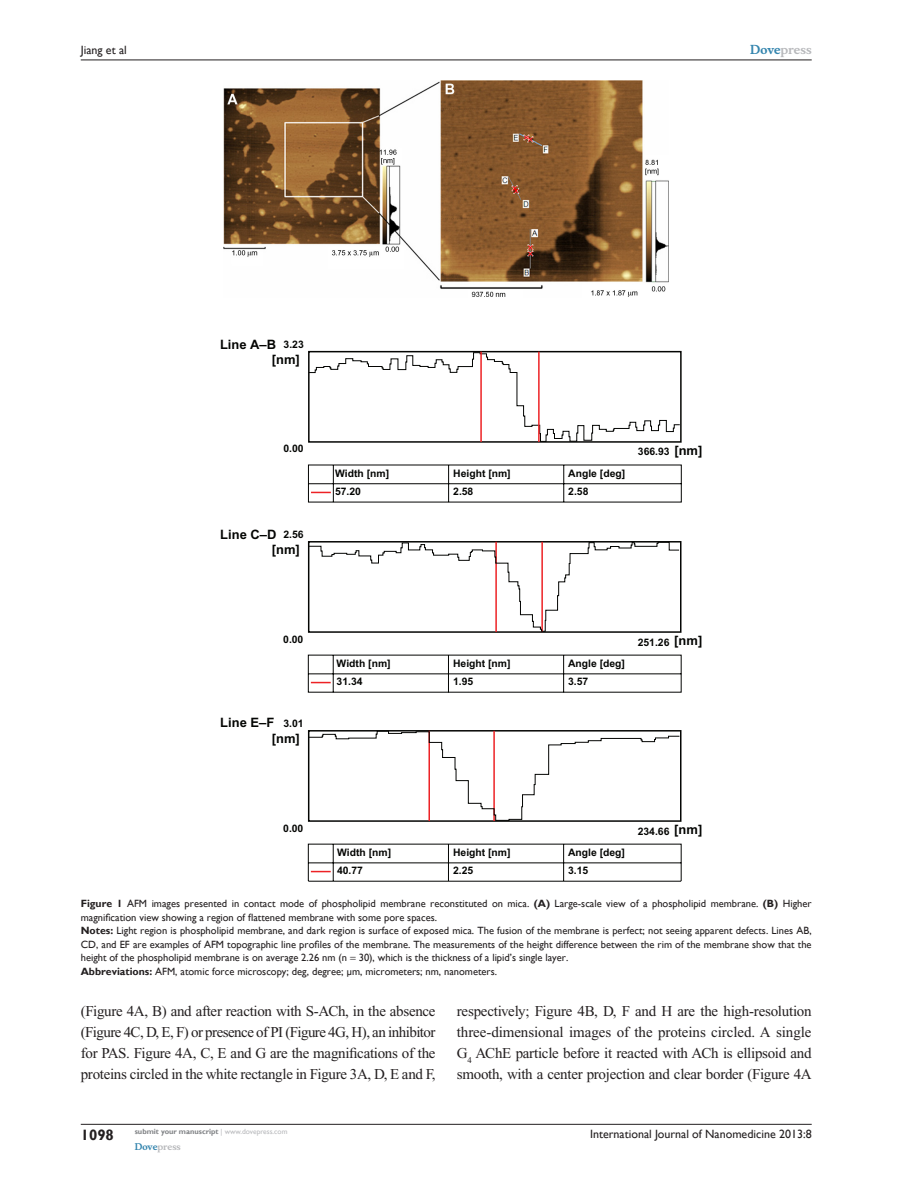
<style>
.page{position:relative;width:918px;height:1188px;background:#fff}
.page>*{position:absolute;margin:0;border:0;box-sizing:border-box;transform-origin:0 0}
.TxF{font:15px/21px "Times New Roman";letter-spacing:-.02em;color:#231f20;text-align:justify}
.t1{font:700 15px "Gill Sans";color:#231f20}
.t2{font:700 12.9px "Arial";color:#040503}
.t3{font:12px "Gill Sans";color:#231f20}
.t4{font:700 12px "Musee";color:#b8b9bc}
.FC{font:10.5px/13.5px "Gill Sans";color:#231f20}
.t5{font:700 10.35px/17.5px "Arial";color:#040503}
.t6{font:700 9px "Musee";color:#b8b9bc}
.t7{font:700 7.5px "Gill Sans";color:#808285}
.s1{color:#3485ae}
.s2{font-weight:700}
.s3{font-weight:400;color:#b8b9bc}
</style>
<div class="page">
<svg style="left:308px;top:352px;width:374px;height:151px"></svg>
<hr style="left:480px;top:352px;width:2px;height:90px;background:#ed2225">
<hr style="left:538px;top:352px;width:2px;height:90px;background:#ed2225">
<svg style="left:311px;top:492px;width:20px;height:1px"></svg>
<svg style="left:308px;top:654px;width:374px;height:39px"></svg>
<svg style="left:308px;top:541px;width:372px;height:91px"></svg>
<svg style="left:308px;top:843px;width:374px;height:39px"></svg>
<svg style="left:308px;top:730px;width:372px;height:91px"></svg>
<img style="left:224px;top:81px;width:445px;height:216px">
<hr style="left:81px;top:1124px;width:731px;height:1px;background:#231f20">
<hr style="left:81px;top:60px;width:731px;height:1px;background:#231f20">
<p class="t3" style="left:81px;top:43px;width:48px">Jiang et al</p>
<p class="t4" style="left:750px;top:43px;width:63px"><span class="s1">Dove</span>press</p>
<p class="t2" style="left:220px;top:337px;width:58px">Line A–B</p>
<p class="t5" style="left:284px;top:335px;width:22px">3.23</p>
<p class="t2" style="left:272px;top:352px;width:30px">[nm]</p>
<p class="t5" style="left:283px;top:440px;width:22px">0.00</p>
<p class="t2" style="left:674px;top:443px;width:30px">[nm]</p>
<p class="t5" style="left:453px;top:465px;width:59px">Height [nm]<br>2.58</p>
<p class="t5" style="left:638px;top:443px;width:33px">366.93</p>
<p class="t5" style="left:335px;top:465px;width:56px">Width [nm]<br>57.20</p>
<p class="t5" style="left:568px;top:465px;width:58px">Angle [deg]<br>2.58</p>
<p class="t2" style="left:220px;top:527px;width:58px">Line C–D</p>
<p class="t5" style="left:283px;top:525px;width:22px">2.56</p>
<p class="t2" style="left:272px;top:542px;width:30px">[nm]</p>
<p class="t5" style="left:283px;top:630px;width:22px">0.00</p>
<p class="t2" style="left:674px;top:633px;width:30px">[nm]</p>
<p class="t5" style="left:453px;top:655px;width:59px">Height [nm]<br>1.95</p>
<p class="t5" style="left:638px;top:633px;width:33px">251.26</p>
<p class="t5" style="left:337px;top:655px;width:56px">Width [nm]<br>31.34</p>
<p class="t5" style="left:568px;top:655px;width:58px">Angle [deg]<br>3.57</p>
<p class="t2" style="left:220px;top:715px;width:55px">Line E–F</p>
<p class="t5" style="left:283px;top:714px;width:22px">3.01</p>
<p class="t2" style="left:272px;top:731px;width:30px">[nm]</p>
<p class="t5" style="left:283px;top:819px;width:22px">0.00</p>
<p class="t2" style="left:674px;top:822px;width:30px">[nm]</p>
<p class="t5" style="left:453px;top:844px;width:59px">Height [nm]<br>2.25</p>
<p class="t5" style="left:638px;top:822px;width:33px">234.66</p>
<p class="t5" style="left:337px;top:844px;width:56px">Width [nm]<br>40.77</p>
<p class="t5" style="left:568px;top:844px;width:58px">Angle [deg]<br>3.15</p>
<p class="FC" style="left:81px;top:897px;width:732px"><span class="s2">Figure 1</span> AFM images presented in contact mode of phospholipid membrane reconstituted on mica. <span class="s2">(A)</span> Large-scale view of a phospholipid membrane. <span class="s2">(B)</span> Higher magnification view showing a region of flattened membrane with some pore spaces.</p>
<p class="FC" style="left:81px;top:924px;width:732px;text-align:justify"><span class="s2">Notes:</span> Light region is phospholipid membrane, and dark region is surface of exposed mica. The fusion of the membrane is perfect; not seeing apparent defects. Lines AB, CD, and EF are examples of AFM topographic line profiles of the membrane. The measurements of the height difference between the rim of the membrane show that the height of the phospholipid membrane is on average 2.26 nm (n 30), which is the thickness of a lipid’s single layer.</p>
<p class="FC" style="left:81px;top:964px;width:418px"><span class="s2">Abbreviations:</span> AFM, atomic force microscopy; deg, degree; μm, micrometers; nm, nanometers.</p>
<p class="TxF" style="left:81px;top:1001px;width:356px">(Figure 4A, B) and after reaction with S-ACh, in the absence (Figure 4C, D, E, F) or presence of PI (Figure 4G, H), an inhibitor for PAS. Figure 4A, C, E and G are the magnifications of the proteins circled in the white rectangle in Figure 3A, D, E and F,</p>
<p class="TxF" style="left:457px;top:1001px;width:356px">respectively; Figure 4B, D, F and H are the high-resolution three-dimensional images of the proteins circled. A single G<sub>4</sub> AChE particle before it reacted with ACh is ellipsoid and smooth, with a center projection and clear border (Figure 4A</p>
<h1 class="t1" style="left:81px;top:1126px;width:35px">1098</h1>
<p class="t7" style="left:135px;top:1127px;width:154px">submit your manuscript <span class="s3">| www.dovepress.com</span></p>
<p class="t6" style="left:135px;top:1141px;width:48px"><span class="s1">Dove</span>press</p>
<p class="t3" style="left:590px;top:1127px;width:223px">International Journal of Nanomedicine 2013:8</p>
</div>
